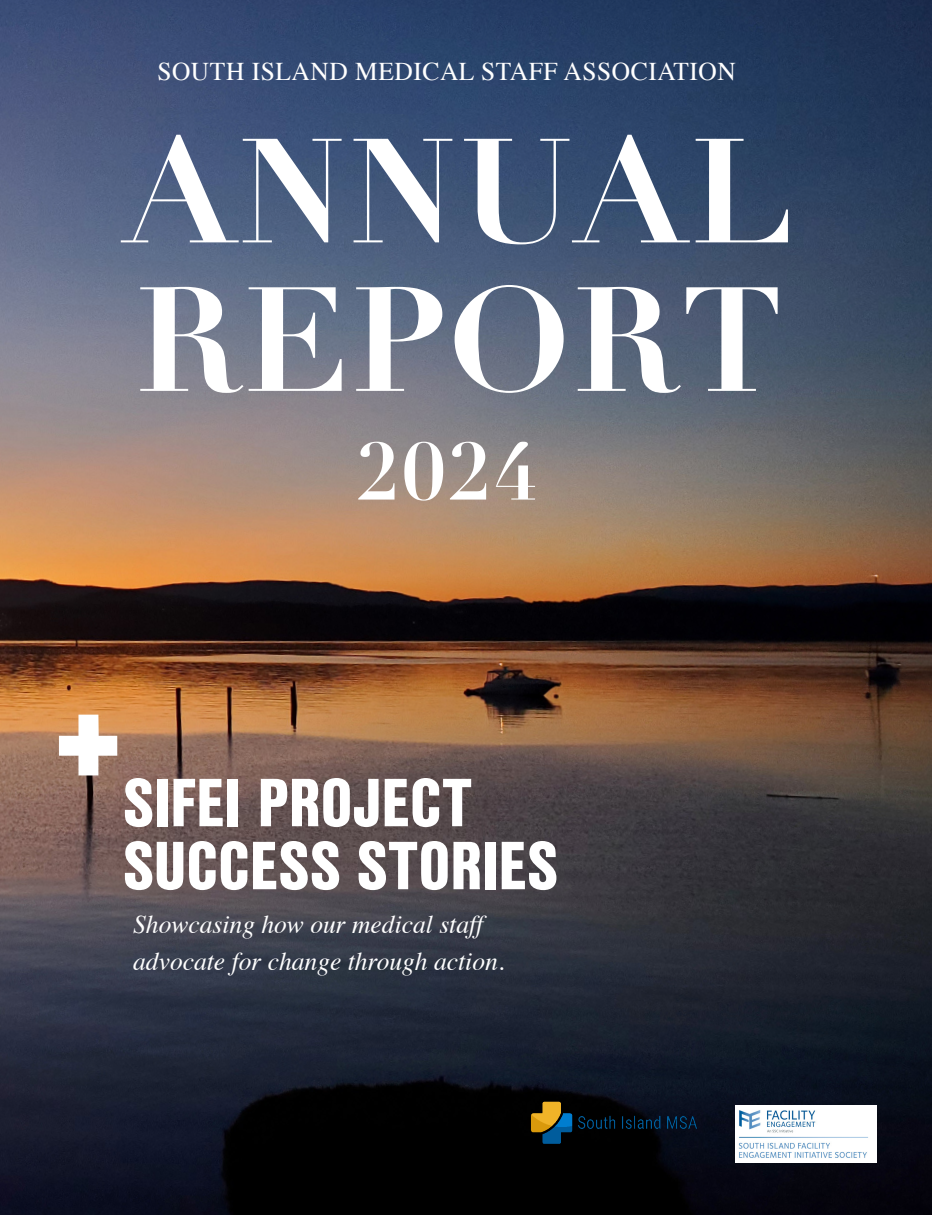
<style>
.page{position:relative;width:932px;height:1215px;background:#fff}
.page>*{position:absolute;margin:0;border:0;box-sizing:border-box;transform-origin:0 0}
.MAGAZINE_NAME{font:700 145.5px "Didot";letter-spacing:.02em;color:#fff}
.COVER_TITLE{font:900 136.5px "Nimbus San Con L";color:#fff}
.MAGAZINE_NAME-2{font:700 79.5px "Didot";color:#fff}
.COVER_TITLE-2{font:900 66px/63px "Nimbus San Con L";color:#fff}
.COVER_TITLE-3{font:italic 25.5px/37.5px "Times";color:#fff}
.MAGAZINE_NAME-3{font:25.5px "Times";letter-spacing:.02em;color:#fff}
</style>
<div class="page">
<img style="left:0;top:0;width:932px;height:1215px">
<img style="left:522px;top:1096px;width:183px;height:63px">
<img style="left:735px;top:1106px;width:141px;height:57px">
<p class="MAGAZINE_NAME-3" style="left:157px;top:48px;width:580px">SOUTH ISLAND MEDICAL STAFF ASSOCIATION</p>
<p class="MAGAZINE_NAME" style="left:124px;top:100px;width:671px">ANNUAL</p>
<p class="MAGAZINE_NAME" style="left:135px;top:248px;width:649px">REPORT</p>
<p class="COVER_TITLE" style="left:49px;top:623px;width:75px">+</p>
<p class="MAGAZINE_NAME-2" style="left:356px;top:422px;width:183px">2024</p>
<p class="COVER_TITLE-2" style="left:124px;top:769px;width:436px">SIFEI PROJECT<br>SUCCESS STORIES</p>
<p class="COVER_TITLE-3" style="left:133px;top:904px;width:372px">Showcasing how our medical staff advocate for change through action.</p>
</div>
